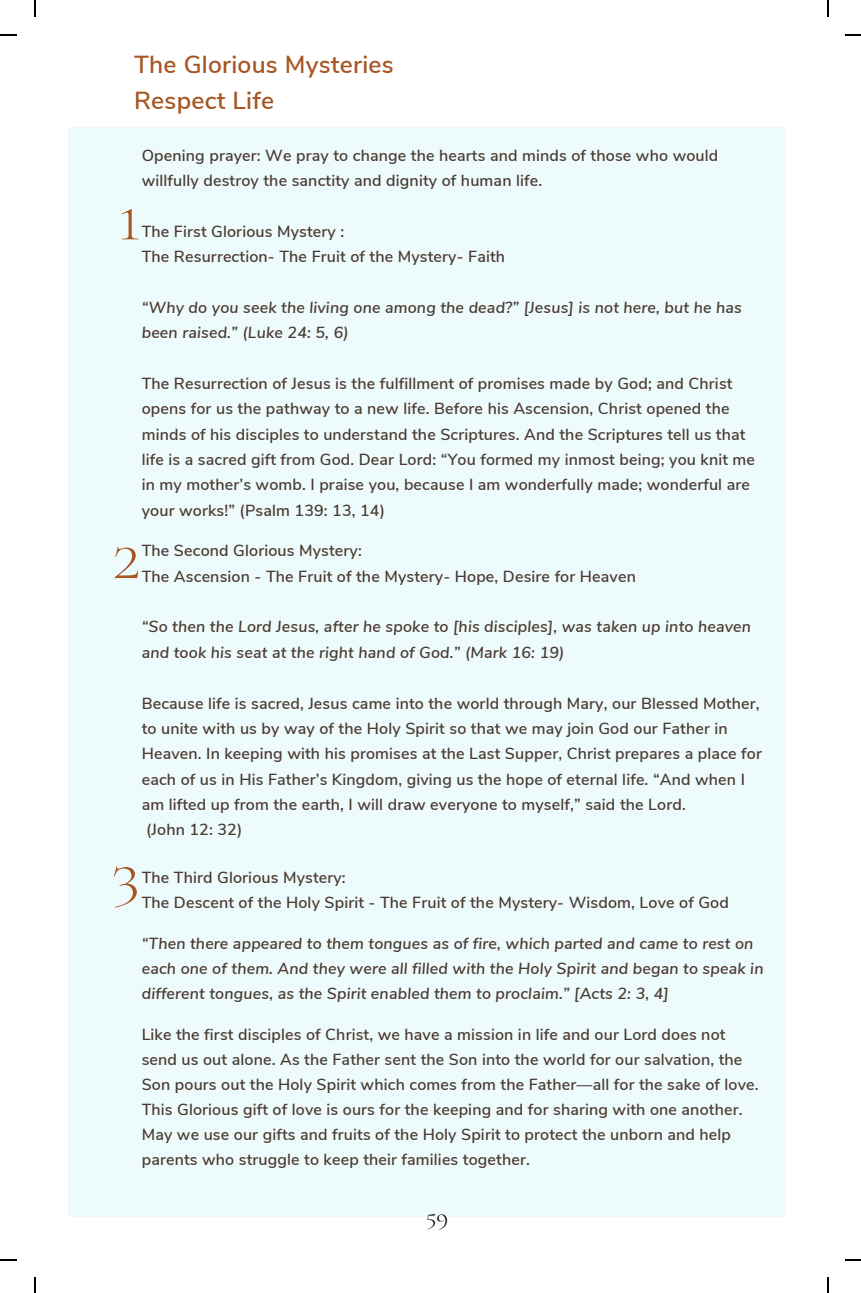
<style>
.page{position:relative;width:861px;height:1293px;background:#fff}
.page>*{position:absolute;margin:0;border:0;box-sizing:border-box;transform-origin:0 0}
.t1{font:300 63.4px "Cormorant SC";color:#a65523}
.t2{font:600 24.6px/36px "Nunito Sans";letter-spacing:.01em;color:#a65523}
.t3{font:300 24px "Cormorant SC";color:#000}
.t4{font:600 16px/25.4px "Nunito Sans";letter-spacing:.01em;color:#4b3b31}
.t5{font:italic 600 16px/25.4px "Nunito Sans";letter-spacing:.01em;color:#4b3b31}
</style>
<div class="page">
<div style="left:68px;top:127px;width:716px;height:1089px;background:#eefbfc"></div>
<svg style="left:34px;top:0;width:2px;height:16px"></svg>
<svg style="left:0;top:34px;width:16px;height:2px"></svg>
<svg style="left:827px;top:0;width:1px;height:16px"></svg>
<svg style="left:845px;top:34px;width:15px;height:2px"></svg>
<svg style="left:34px;top:1277px;width:2px;height:15px"></svg>
<svg style="left:0;top:1259px;width:16px;height:1px"></svg>
<svg style="left:827px;top:1277px;width:1px;height:15px"></svg>
<svg style="left:845px;top:1259px;width:15px;height:1px"></svg>
<h2 class="t2" style="left:134px;top:47px;width:261px">The Glorious Mysteries<br>Respect Life</h2>
<p class="t4" style="left:142px;top:143px;width:578px">Opening prayer: We pray to change the hearts and minds of those who would willfully destroy the sanctity and dignity of human life.</p>
<p class="t4" style="left:142px;top:219px;width:365px">The First Glorious Mystery :<br>The Resurrection- The Fruit of the Mystery- Faith</p>
<p class="t5" style="left:142px;top:295px;width:601px">“Why do you seek the living one among the dead?” [Jesus] is not here, but he has been raised.” (Luke 24: 5, 6)</p>
<p class="t4" style="left:142px;top:371px;width:614px">The Resurrection of Jesus is the fulfillment of promises made by God; and Christ opens for us the pathway to a new life. Before his Ascension, Christ opened the minds of his disciples to understand the Scriptures. And the Scriptures tell us that life is a sacred gift from God. Dear Lord: “You formed my inmost being; you knit me in my mother’s womb. I praise you, because I am wonderfully made; wonderful are your works!” (Psalm 139: 13, 14)</p>
<p class="t4" style="left:142px;top:538px;width:495px">The Second Glorious Mystery:<br>The Ascension - The Fruit of the Mystery- Hope, Desire for Heaven</p>
<p class="t5" style="left:142px;top:614px;width:610px">“So then the Lord Jesus, after he spoke to [his disciples], was taken up into heaven and took his seat at the right hand of God.” (Mark 16: 19)</p>
<p class="t4" style="left:142px;top:690px;width:621px">Because life is sacred, Jesus came into the world through Mary, our Blessed Mother, to unite with us by way of the Holy Spirit so that we may join God our Father in Heaven. In keeping with his promises at the Last Supper, Christ prepares a place for each of us in His Father’s Kingdom, giving us the hope of eternal life. “And when I am lifted up from the earth, I will draw everyone to myself,” said the Lord.<br>(John 12: 32)</p>
<p class="t4" style="left:142px;top:865px;width:588px">The Third Glorious Mystery:<br>The Descent of the Holy Spirit - The Fruit of the Mystery- Wisdom, Love of God</p>
<p class="t5" style="left:142px;top:931px;width:623px">“Then there appeared to them tongues as of fire, which parted and came to rest on each one of them. And they were all filled with the Holy Spirit and began to speak in different tongues, as the Spirit enabled them to proclaim.” [Acts 2: 3, 4]</p>
<p class="t4" style="left:142px;top:1022px;width:618px">Like the first disciples of Christ, we have a mission in life and our Lord does not send us out alone. As the Father sent the Son into the world for our salvation, the Son pours out the Holy Spirit which comes from the Father—all for the sake of love.<br>This Glorious gift of love is ours for the keeping and for sharing with one another.<br>May we use our gifts and fruits of the Holy Spirit to protect the unborn and help parents who struggle to keep their families together.</p>
<h1 class="t1" style="left:119px;top:181px;width:23px">1</h1>
<h1 class="t1" style="left:112px;top:519px;width:30px">2</h1>
<h1 class="t1" style="left:112px;top:838px;width:30px">3</h1>
<h3 class="t3" style="left:426px;top:1203px;width:24px">59</h3>
</div>
